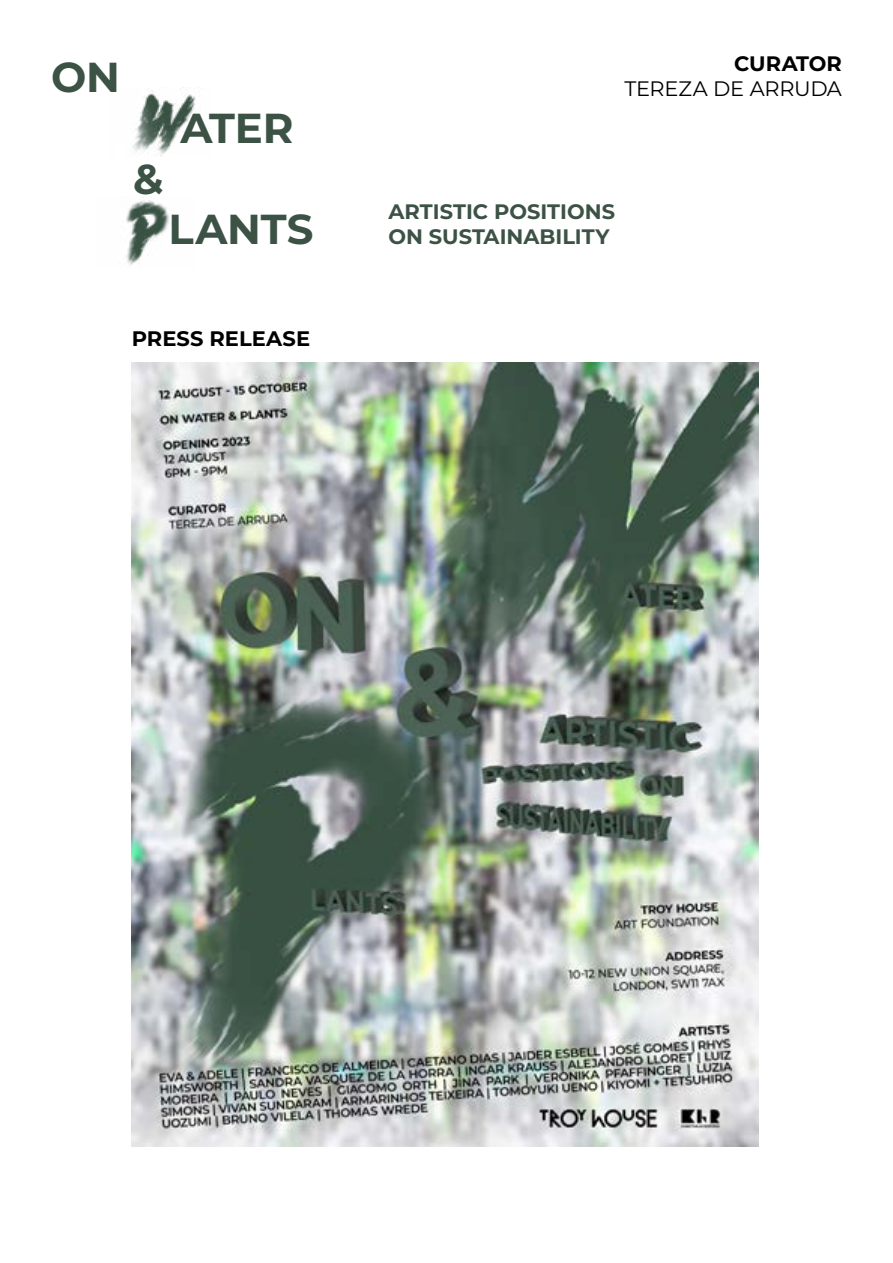
<style>
.page{position:relative;width:893px;height:1263px;background:#fff}
.page>*{position:absolute;margin:0;border:0;box-sizing:border-box;transform-origin:0 0}
.t1{font:700 41.85px "Montserrat";letter-spacing:-.005em;color:#3c5245}
.t2{font:700 21px "Montserrat";letter-spacing:.005em;color:#000}
.t3{font:700 20.85px/25px "Montserrat";color:#3c5245}
.t4{font:20.85px "Montserrat";letter-spacing:-.015em;color:#000}
.t5{font:700 20.85px "Montserrat";letter-spacing:-.005em;color:#000}
</style>
<div class="page">
<img style="left:126px;top:200px;width:44px;height:65px">
<img style="left:132px;top:87px;width:64px;height:69px">
<img style="left:132px;top:363px;width:627px;height:783px">
<h1 class="t1" style="left:51px;top:49px;width:70px">ON</h1>
<h1 class="t1" style="left:133px;top:151px;width:32px">&amp;</h1>
<h1 class="t1" style="left:180px;top:101px;width:115px">ATER</h1>
<h1 class="t1" style="left:169px;top:201px;width:146px">LANTS</h1>
<p class="t2" style="left:132px;top:325px;width:180px">PRESS RELEASE</p>
<p class="t5" style="left:734px;top:50px;width:109px">CURATOR</p>
<p class="t4" style="left:624px;top:75px;width:219px">TEREZA DE ARRUDA</p>
<p class="t3" style="left:388px;top:198px;width:228px">ARTISTIC POSITIONS<br>ON SUSTAINABILITY</p>
</div>
